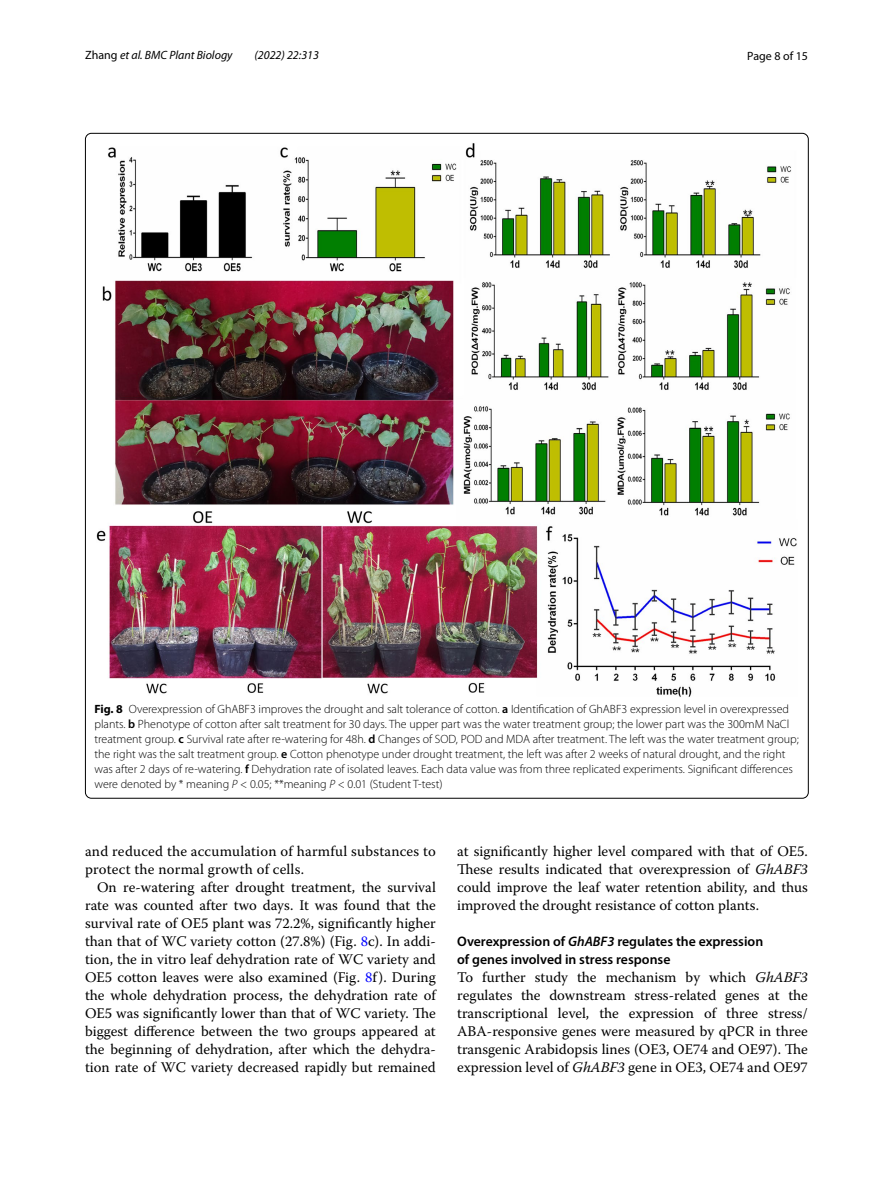
<style>
.page{position:relative;width:893px;height:1187px;background:#fff}
.page>*{position:absolute;margin:0;border:0;box-sizing:border-box;transform-origin:0 0}
.t1{font:14.7px/18px "Warnock Pro";color:#000;text-align:justify}
.t2{font:600 13.8px/18px "Myriad Pro";color:#000}
.t3{font:300 12px/15px "Myriad Pro";color:#000}
.t4{font:italic 12px "Myriad Pro";color:#000}
.t5{font:12px "Myriad Pro";color:#000}
.s1{font-style:normal}
.s2{font-weight:700}
.s3{font-weight:600}
.s4{font-style:italic}
.s5{color:#00f}
</style>
<div class="page">
<img style="left:97px;top:143px;width:700px;height:554px">
<p class="t4" style="left:85px;top:48px;width:149px"><span class="s1">Zhang</span> et al. BMC Plant Biology</p>
<p class="t4" style="left:254px;top:48px;width:66px">(2022) 22:313</p>
<p class="t5" style="left:747px;top:48px;width:62px">Page 8 of 15</p>
<p class="t3" style="left:94px;top:701px;width:706px"><span class="s2">Fig. 8</span> Overexpression of GhABF3 improves the drought and salt tolerance of cotton. <span class="s3">a</span> Identification of GhABF3 expression level in overexpressed plants. <span class="s3">b</span> Phenotype of cotton after salt treatment for 30 days. The upper part was the water treatment group; the lower part was the 300mM NaCl treatment group. <span class="s3">c</span> Survival rate after re-watering for 48h. <span class="s3">d</span> Changes of SOD, POD and MDA after treatment. The left was the water treatment group; the right was the salt treatment group. <span class="s3">e</span> Cotton phenotype under drought treatment, the left was after 2 weeks of natural drought, and the right was after 2 days of re-watering. <span class="s3">f</span> Dehydration rate of isolated leaves. Each data value was from three replicated experiments. Significant differences were denoted by * meaning <span class="s4">P</span> &lt; 0.05; **meaning <span class="s4">P</span> &lt; 0.01 (Student T-test)</p>
<p class="t1" style="left:85px;top:841px;width:352px">and reduced the accumulation of harmful substances to protect the normal growth of cells.</p>
<p class="t1" style="left:85px;top:877px;width:352px;text-indent:12px">On re-watering after drought treatment, the survival rate was counted after two days. It was found that the survival rate of OE5 plant was 72.2%, significantly higher than that of WC variety cotton (27.8%) (Fig. <span class="s5">8</span>c). In addi&shy;tion, the in vitro leaf dehydration rate of WC variety and OE5 cotton leaves were also examined (Fig. <span class="s5">8</span>f). During the whole dehydration process, the dehydration rate of OE5 was significantly lower than that of WC variety. The biggest difference between the two groups appeared at the beginning of dehydration, after which the dehydra&shy;tion rate of WC variety decreased rapidly but remained</p>
<p class="t1" style="left:457px;top:841px;width:352px">at significantly higher level compared with that of OE5.<br>These results indicated that overexpression of <span class="s4">GhABF3 </span>could improve the leaf water retention ability, and thus improved the drought resistance of cotton plants.</p>
<p class="t2" style="left:457px;top:931px;width:308px">Overexpression of <span class="s4">GhABF3</span> regulates the expression of genes involved in stress response</p>
<p class="t1" style="left:457px;top:967px;width:352px">To further study the mechanism by which <span class="s4">GhABF3 </span>regulates the downstream stress-related genes at the transcriptional level, the expression of three stress/ ABA-responsive genes were measured by qPCR in three transgenic Arabidopsis lines (OE3, OE74 and OE97). The expression level of <span class="s4">GhABF3</span> gene in OE3, OE74 and OE97</p>
</div>
